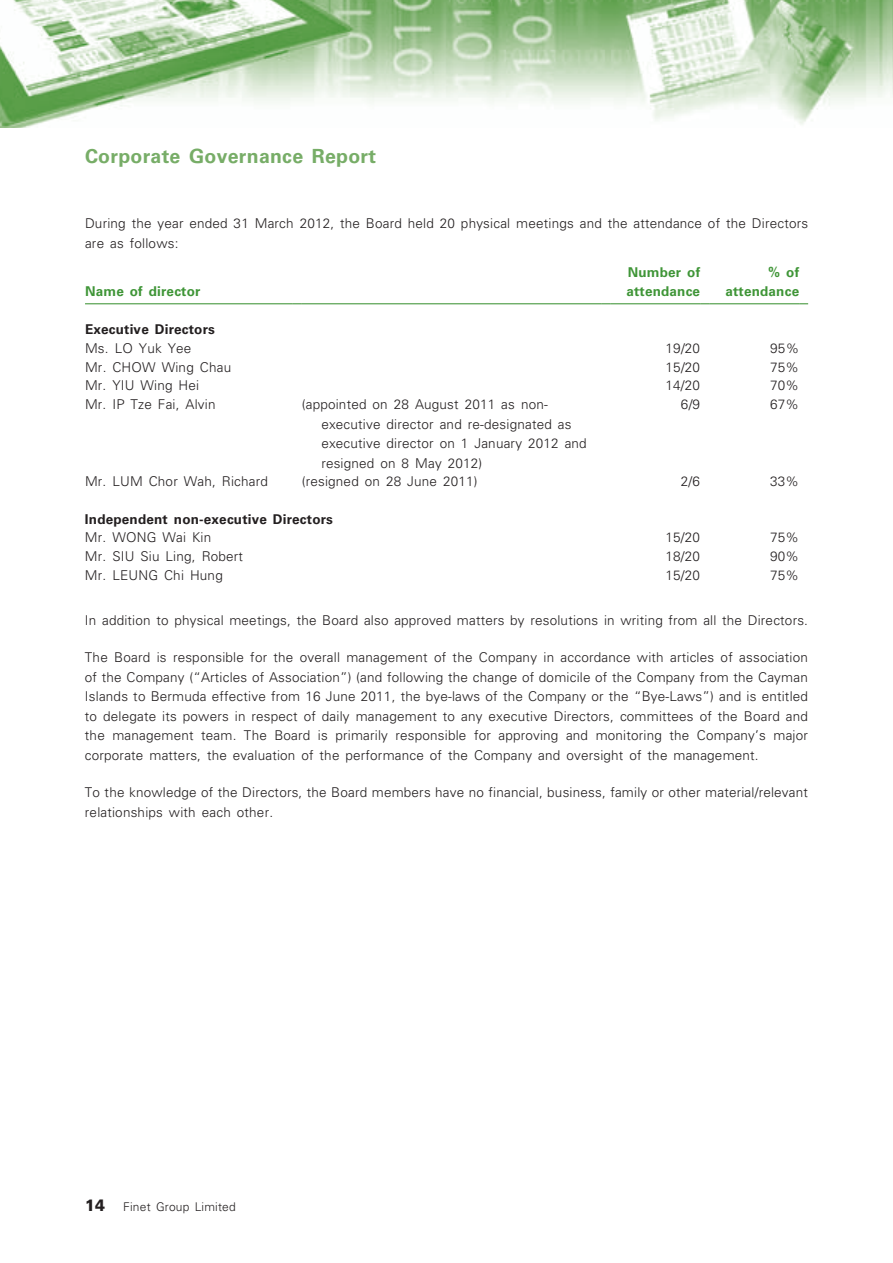
<style>
.page{position:relative;width:893px;height:1263px;background:#fff}
.page>*{position:absolute;margin:0;border:0;box-sizing:border-box;transform-origin:0 0}
.t1{font:700 19.5px "Univers LT Std";letter-spacing:.015em;color:#77ad67}
.t2{font:300 13.5px/19.5px "Univers LT Std";letter-spacing:.015em;color:#231f20}
.t3{font:700 13.5px "Univers LT Std";letter-spacing:.015em;color:#231f20}
.t4{font:700 13.5px/19.5px "Univers LT Std";letter-spacing:.015em;color:#3f9537}
.t5{font:300 12px "Univers LT Std";letter-spacing:.015em;color:#231f20}
.s1{font-weight:900;font-size:16.5px}
</style>
<div class="page">
<img style="left:0;top:0;width:893px;height:127px">
<hr style="left:85px;top:303px;width:208px;height:1px;background:#3f9537">
<hr style="left:302px;top:303px;width:299px;height:1px;background:#3f9537">
<hr style="left:610px;top:303px;width:90px;height:1px;background:#3f9537">
<hr style="left:709px;top:303px;width:90px;height:1px;background:#3f9537">
<h1 class="t1" style="left:85px;top:145px;width:293px">Corporate Governance Report</h1>
<p class="t2" style="left:85px;top:214px;width:725px">During the year ended 31 March 2012, the Board held 20 physical meetings and the attendance of the Directors are as follows:</p>
<p class="t4" style="left:85px;top:282px;width:117px">Name of director</p>
<p class="t4" style="left:626px;top:262px;width:75px">Number of attendance</p>
<p class="t4" style="left:725px;top:262px;width:75px;text-align:right">% of attendance</p>
<p class="t3" style="left:85px;top:322px;width:131px">Executive Directors</p>
<p class="t2" style="left:85px;top:338px;width:108px">Ms. LO Yuk Yee</p>
<p class="t2" style="left:666px;top:338px;width:36px">19/20</p>
<p class="t2" style="left:770px;top:338px;width:30px">95%</p>
<p class="t2" style="left:85px;top:357px;width:148px">Mr. CHOW Wing Chau</p>
<p class="t2" style="left:666px;top:357px;width:36px">15/20</p>
<p class="t2" style="left:770px;top:357px;width:30px">75%</p>
<p class="t2" style="left:85px;top:376px;width:116px">Mr. YIU Wing Hei</p>
<p class="t2" style="left:666px;top:376px;width:36px">14/20</p>
<p class="t2" style="left:770px;top:376px;width:30px">70%</p>
<p class="t2" style="left:85px;top:395px;width:132px">Mr. IP Tze Fai, Alvin</p>
<p class="t2" style="left:321px;top:395px;width:267px;text-indent:-19px">(appointed on 28 August 2011 as non&shy;executive director and re-designated as executive director on 1 January 2012 and resigned on 8 May 2012)</p>
<p class="t2" style="left:681px;top:395px;width:21px">6/9</p>
<p class="t2" style="left:770px;top:395px;width:30px">67%</p>
<p class="t2" style="left:85px;top:472px;width:185px">Mr. LUM Chor Wah, Richard</p>
<p class="t2" style="left:302px;top:472px;width:177px">(resigned on 28 June 2011)</p>
<p class="t2" style="left:681px;top:472px;width:21px">2/6</p>
<p class="t2" style="left:770px;top:472px;width:30px">33%</p>
<p class="t3" style="left:85px;top:511px;width:249px">Independent non-executive Directors</p>
<p class="t2" style="left:85px;top:528px;width:128px">Mr. WONG Wai Kin</p>
<p class="t2" style="left:665px;top:528px;width:36px">15/20</p>
<p class="t2" style="left:770px;top:528px;width:30px">75%</p>
<p class="t2" style="left:85px;top:547px;width:160px">Mr. SIU Siu Ling, Robert</p>
<p class="t2" style="left:665px;top:547px;width:36px">18/20</p>
<p class="t2" style="left:770px;top:547px;width:30px">90%</p>
<p class="t2" style="left:85px;top:565px;width:139px">Mr. LEUNG Chi Hung</p>
<p class="t2" style="left:665px;top:565px;width:36px">15/20</p>
<p class="t2" style="left:770px;top:565px;width:30px">75%</p>
<p class="t2" style="left:85px;top:610px;width:725px">In addition to physical meetings, the Board also approved matters by resolutions in writing from all the Directors.</p>
<p class="t2" style="left:85px;top:648px;width:725px;text-align:justify">The Board is responsible for the overall management of the Company in accordance with articles of association of the Company (“Articles of Association”) (and following the change of domicile of the Company from the Cayman Islands to Bermuda effective from 16 June 2011, the bye-laws of the Company or the “Bye-Laws”) and is entitled to delegate its powers in respect of daily management to any executive Directors, committees of the Board and the management team. The Board is primarily responsible for approving and monitoring the Company’s major corporate matters, the evaluation of the performance of the Company and oversight of the management.</p>
<p class="t2" style="left:85px;top:783px;width:725px">To the knowledge of the Directors, the Board members have no financial, business, family or other material/relevant relationships with each other.</p>
<p class="t5" style="left:85px;top:1199px;width:152px"><span class="s1">14</span> Finet Group Limited</p>
</div>
